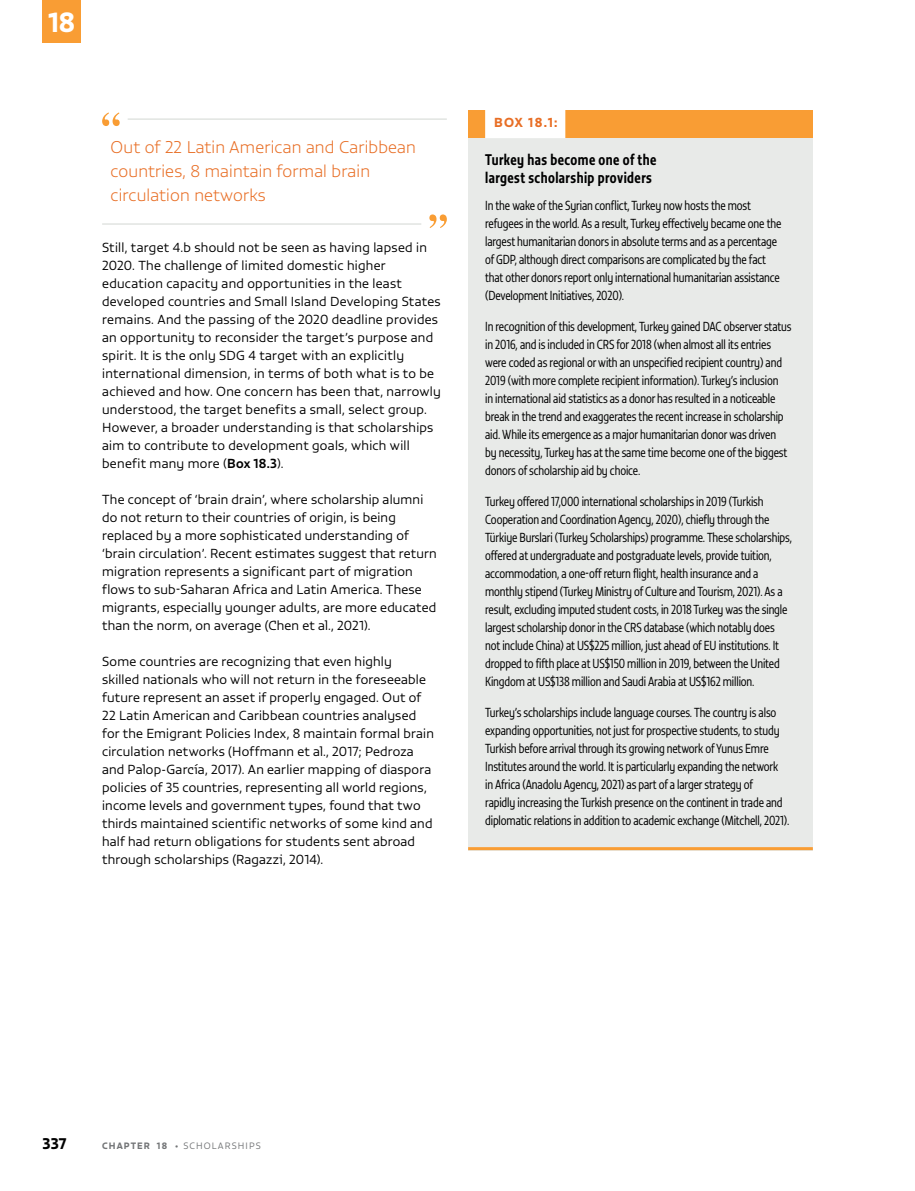
<style>
.page{position:relative;width:915px;height:1191px;background:#fff}
.page>*{position:absolute;margin:0;border:0;box-sizing:border-box;transform-origin:0 0}
.t1{font:27px "Vita Std Bld";color:#fff}
.t2{font:300 expanded 16.5px/24px "Vita Std";letter-spacing:.01em;color:#e86e25}
.t3{font:500 15px/18px "Vita Cond Std";letter-spacing:.03em;color:#000}
.t4{font:15px "Vita Std Bld";color:#000}
.t5{font:300 12.75px/18px "Vita Cond Std";letter-spacing:-.01em;color:#000}
.t6{font:300 12.75px/18px "Vita Std";letter-spacing:.02em;color:#000}
.t7{font:12.75px "Vita Std Bld";color:#e86e25}
.t8{font:9px "Vita Std Bld";letter-spacing:.12em;color:#737577}
.t9{font:300 9px "Vita Std";color:#737577}
.s1{font-weight:500}
.s2{font-family:"Vita Std";font-weight:100}
.s3{font-family:"Vita Std";font-weight:300}
</style>
<div class="page">
<hr style="left:128px;top:118px;width:318px;height:2px;background:#d7dbd7">
<hr style="left:102px;top:223px;width:319px;height:2px;background:#d7dbd7">
<svg style="left:102px;top:112px;width:18px;height:14px"></svg>
<svg style="left:429px;top:214px;width:17px;height:14px"></svg>
<div style="left:468px;top:111px;width:344px;height:739px;background:#e8eae8"></div>
<div style="left:468px;top:111px;width:344px;height:27px;background:#f99d34"></div>
<div style="left:485px;top:108px;width:80px;height:30px;background:#fff"></div>
<hr style="left:468px;top:847px;width:344px;height:3px;background:#f99d34">
<div style="left:43px;top:0;width:38px;height:43px;background:#f99d34"></div>
<h1 class="t1" style="left:48px;top:4px;width:28px">18</h1>
<p class="t2" style="left:111px;top:135px;width:306px">Out of 22 Latin American and Caribbean countries, 8 maintain formal brain circulation networks</p>
<p class="t6" style="left:102px;top:238px;width:340px">Still, target 4.b should not be seen as having lapsed in 2020. The challenge of limited domestic higher education capacity and opportunities in the least developed countries and Small Island Developing States remains. And the passing of the 2020 deadline provides an opportunity to reconsider the target’s purpose and spirit. It is the only SDG 4 target with an explicitly international dimension, in terms of both what is to be achieved and how. One concern has been that, narrowly understood, the target benefits a small, select group.<br>However, a broader understanding is that scholarships aim to contribute to development goals, which will benefit many more (<span class="s1">Box 18.3</span>).</p>
<p class="t6" style="left:102px;top:490px;width:336px">The concept of ‘brain drain’, where scholarship alumni do not return to their countries of origin, is being replaced by a more sophisticated understanding of ‘brain circulation’. Recent estimates suggest that return migration represents a significant part of migration flows to sub-Saharan Africa and Latin America. These migrants, especially younger adults, are more educated than the norm, on average (Chen et al., 2021).</p>
<p class="t6" style="left:102px;top:652px;width:333px">Some countries are recognizing that even highly<br>skilled nationals who will not return in the foreseeable future represent an asset if properly engaged. Out of 22 Latin American and Caribbean countries analysed for the Emigrant Policies Index, 8 maintain formal brain circulation networks (H offmann et al., 2017; Pedroza and Palop-García, 2017). An earlier mapping of diaspora policies of 35 countries, representing all world regions, income levels and government types, found that two thirds maintained scientific networks of some kind and half had return obligations for students sent abroad through scholarships (Ragazzi, 2014).</p>
<p class="t7" style="left:494px;top:114px;width:65px">BOX 18.1:</p>
<p class="t3" style="left:485px;top:151px;width:173px">Turkey has become one of the largest scholarship providers</p>
<p class="t5" style="left:485px;top:197px;width:297px">In the wake of the Syrian conflict, Turkey now hosts the most refugees in the world. As a result, Turkey effectively became one the largest humanitarian donors in absolute terms and as a percentage of GDP, although direct comparisons are complicated by the fact that other donors report only international humanitarian assistance (Development Initiatives, 2020).</p>
<p class="t5" style="left:485px;top:317px;width:308px">In recognition of this development, Turkey gained DAC observer status in 2016, and is included in CRS for 2018 (when almost all its entries were coded as regional or with an unspecified recipient country) and 2019 (with more complete recipient information). Turkey’s inclusion<br>in international aid statistics as a donor has resulted in a noticeable break in the trend and exaggerates the recent increase in scholarship aid. While its emergence as a major humanitarian donor was driven<br>by necessity, Turkey has at the same time become one of the biggest donors of scholarship aid by choice.</p>
<p class="t5" style="left:485px;top:492px;width:308px">Turkey offered 17,000 international scholarships in 2019 (Turkish Cooperation and Coordination Agency, 2020), chiefly through the Türkiye Burslari (Turkey Scholarships) programme. These scholarships, offered at undergraduate and postgraduate levels, provide tuition, accommodation, a one-off return flight, health insurance and a monthly stipend (Turkey Ministry of Culture and Tourism, 2021). As a result, excluding imputed student costs, in 2018 Turkey was the single largest scholarship donor in the CRS database (which notably does not include China) at US$225 million, just ahead of EU institutions. It dropped to fifth place at US$150 million in 2019, between the United Kingdom at US$138 million and Saudi Arabia at US$162 million.</p>
<p class="t5" style="left:485px;top:703px;width:306px">Turkey’s scholarships include language courses. The country is also expanding opportunities, not just for prospective students, to study Turkish before arrival through its growing network of Yunus Emre Institutes around the world. It is particularly expanding the network in Africa (Anadolu Agency, 2021) as part of a larger strategy of<br>rapidly increasing the Turkish presence on the continent in trade and diplomatic relations in addition to academic exchange (Mitchell, 2021).</p>
<p class="t4" style="left:43px;top:1133px;width:25px">337</p>
<p class="t8" style="left:102px;top:1139px;width:123px">CHAPTER 18 <span class="s2">•</span> <span class="s3">Scholars</span></p>
<p class="t9" style="left:238px;top:1139px;width:14px">hips</p>
</div>
